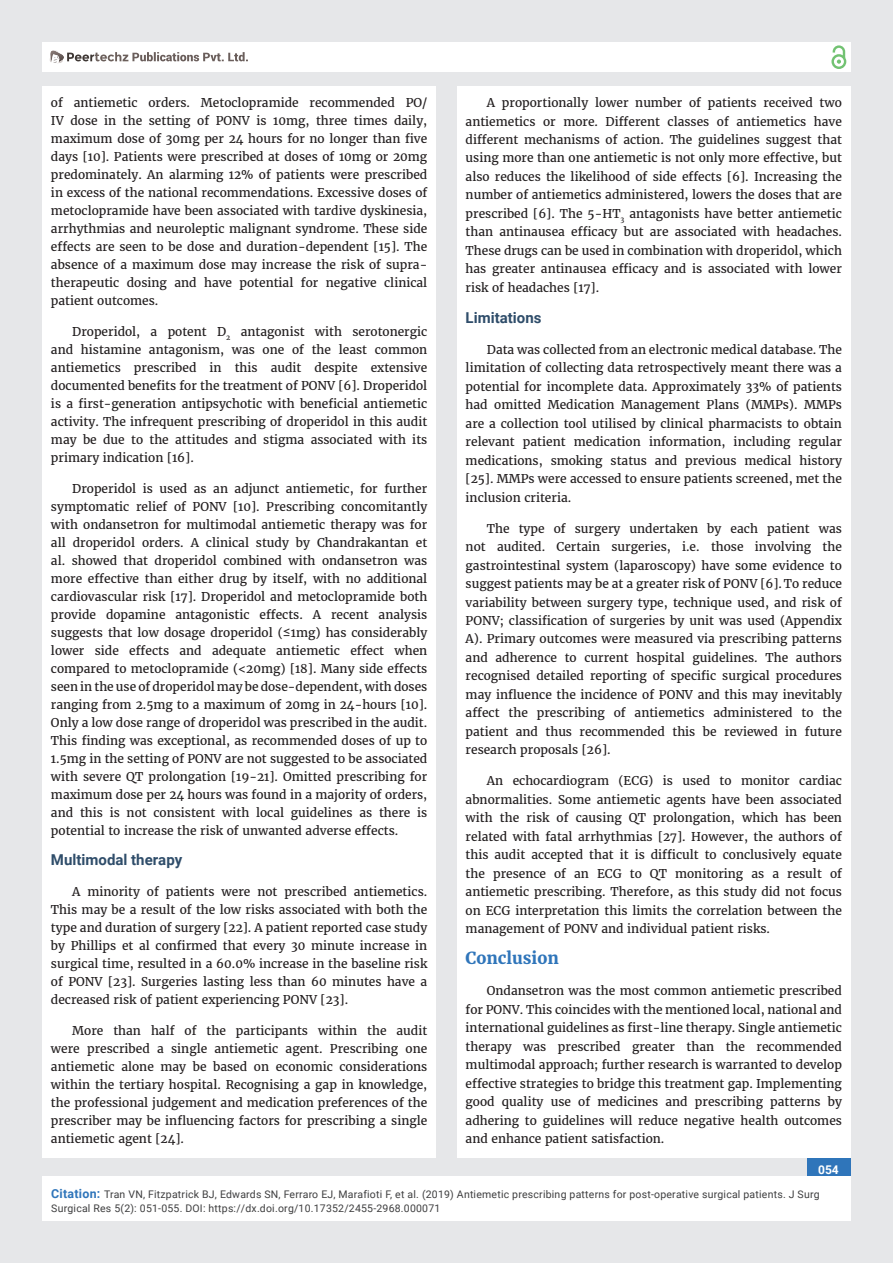
<style>
.page{position:relative;width:893px;height:1263px;background:#e6e7e9}
.page>*{position:absolute;margin:0;border:0;box-sizing:border-box;transform-origin:0 0}
.t1{font:700 16.5px "Merriweather";color:#2f75ba}
.t2{font:700 15px "Roboto";color:#2f4d6a}
.t3{font:12px/18px "Merriweather";color:#231f20;text-align:justify}
.t4{font:700 12px "Roboto";color:#fff}
.t5{font:10.5px/14px "Roboto";letter-spacing:.02em;color:#3e3e3f}
.s1{font-weight:700;font-size:12.45px;color:#2f75ba}
</style>
<div class="page">
<div style="left:42px;top:43px;width:808px;height:29px;background:#fff"></div>
<div style="left:831px;top:54px;width:15px;height:15px;border:2px solid #72c272;border-radius:50%"></div>
<svg style="left:831px;top:45px;width:15px;height:19px"></svg>
<div style="left:807px;top:1158px;width:44px;height:46px;background:#2f75ba"></div>
<svg style="left:49px;top:50px;width:199px;height:14px"></svg>
<div style="left:42px;top:1176px;width:809px;height:44px;background:#fff"></div>
<div style="left:42px;top:87px;width:394px;height:1071px;background:#fff"></div>
<div style="left:457px;top:87px;width:393px;height:1071px;background:#fff"></div>
<p class="t3" style="left:51px;top:94px;width:378px">of antiemetic orders. Metoclopramide recommended PO/ IV dose in the setting of PONV is 10mg, three times daily, maximum dose of 30mg per 24 hours for no longer than five days [10]. Patients were prescribed at doses of 10mg or 20mg predominately. An alarming 12% of patients were prescribed in excess of the national recommendations. Excessive doses of metoclopramide have been associated with tardive dyskinesia, arrhythmias and neuroleptic malignant syndrome. These side effects are seen to be dose and duration-dependent [15]. The absence of a maximum dose may increase the risk of supra&shy;therapeutic dosing and have potential for negative clinical patient outcomes.</p>
<p class="t3" style="left:51px;top:323px;width:378px;text-indent:21px">Droperidol, a potent D<sub>2</sub> antagonist with serotonergic and histamine antagonism, was one of the least common antiemetics prescribed in this audit despite extensive documented benefits for the treatment of PONV [6]. Droperidol is a first-generation antipsychotic with beneficial antiemetic activity. The infrequent prescribing of droperidol in this audit may be due to the attitudes and stigma associated with its primary indication [16].</p>
<p class="t3" style="left:51px;top:479px;width:378px;text-indent:21px">Droperidol is used as an adjunct antiemetic, for further symptomatic relief of PONV [10]. Prescribing concomitantly with ondansetron for multimodal antiemetic therapy was for all droperidol orders. A clinical study by Chandrakantan et al. showed that droperidol combined with ondansetron was more effective than either drug by itself, with no additional cardiovascular risk [17]. Droperidol and metoclopramide both provide dopamine antagonistic effects. A recent analysis suggests that low dosage droperidol (≤1mg) has considerably lower side effects and adequate antiemetic effect when compared to metoclopramide (&lt;20mg) [18]. Many side effects seen in the use of droperidol may be dose-dependent, with doses ranging from 2.5mg to a maximum of 20mg in 24-hours [10].<br>Only a low dose range of droperidol was prescribed in the audit.<br>This finding was exceptional, as recommended doses of up to 1.5mg in the setting of PONV are not suggested to be associated with severe QT prolongation [19-21]. Omitted prescribing for maximum dose per 24 hours was found in a majority of orders, and this is not consistent with local guidelines as there is potential to increase the risk of unwanted adverse effects.</p>
<p class="t2" style="left:51px;top:851px;width:133px">Multimodal therapy</p>
<p class="t3" style="left:51px;top:883px;width:378px;text-indent:21px">A minority of patients were not prescribed antiemetics.<br>This may be a result of the low risks associated with both the type and duration of surgery [22]. A patient reported case study by Phillips et al confirmed that every 30 minute increase in surgical time, resulted in a 60.0% increase in the baseline risk of PONV [23]. Surgeries lasting less than 60 minutes have a decreased risk of patient experiencing PONV [23].</p>
<p class="t3" style="left:51px;top:1022px;width:378px;text-indent:21px">More than half of the participants within the audit were prescribed a single antiemetic agent. Prescribing one antiemetic alone may be based on economic considerations within the tertiary hospital. Recognising a gap in knowledge, the professional judgement and medication preferences of the prescriber may be influencing factors for prescribing a single antiemetic agent [24].</p>
<p class="t3" style="left:466px;top:94px;width:378px;line-height:18.5px;text-indent:21px">A proportionally lower number of patients received two antiemetics or more. Different classes of antiemetics have different mechanisms of action. The guidelines suggest that using more than one antiemetic is not only more effective, but also reduces the likelihood of side effects [6]. Increasing the number of antiemetics administered, lowers the doses that are prescribed [6]. The 5-HT<sub>3</sub> antagonists have better antiemetic than antinausea efficacy but are associated with headaches.<br>These drugs can be used in combination with droperidol, which has greater antinausea efficacy and is associated with lower risk of headaches [17].</p>
<p class="t2" style="left:466px;top:309px;width:77px">Limitations</p>
<p class="t3" style="left:466px;top:340px;width:378px;line-height:18.5px;text-indent:21px">Data was collected from an electronic medical database. The limitation of collecting data retrospectively meant there was a potential for incomplete data. Approximately 33% of patients had omitted Medication Management Plans (MMPs). MMPs are a collection tool utilised by clinical pharmacists to obtain relevant patient medication information, including regular medications, smoking status and previous medical history [25]. MMPs were accessed to ensure patients screened, met the inclusion criteria.</p>
<p class="t3" style="left:466px;top:519px;width:378px;line-height:18.5px;text-indent:21px">The type of surgery undertaken by each patient was not audited. Certain surgeries, i.e. those involving the gastrointestinal system (laparoscopy) have some evidence to suggest patients may be at a greater risk of PONV [6].To reduce variability between surgery type, technique used, and risk of PONV; classification of surgeries by unit was used (Appendix A). Primary outcomes were measured via prescribing patterns and adherence to current hospital guidelines. The authors recognised detailed reporting of specific surgical procedures may influence the incidence of PONV and this may inevitably affect the prescribing of antiemetics administered to the patient and thus recommended this be reviewed in future research proposals [26].</p>
<p class="t3" style="left:466px;top:772px;width:378px;line-height:18.5px;text-indent:21px">An echocardiogram (ECG) is used to monitor cardiac abnormalities. Some antiemetic agents have been associated with the risk of causing QT prolongation, which has been related with fatal arrhythmias [27]. However, the authors of this audit accepted that it is difficult to conclusively equate the presence of an ECG to QT monitoring as a result of antiemetic prescribing. Therefore, as this study did not focus on ECG interpretation this limits the correlation between the management of PONV and individual patient risks.</p>
<h1 class="t1" style="left:466px;top:948px;width:95px">Conclusion</h1>
<p class="t3" style="left:466px;top:982px;width:378px;line-height:18.5px;text-indent:21px">Ondansetron was the most common antiemetic prescribed for PONV. This coincides with the mentioned local, national and international guidelines as first-line therapy. Single antiemetic therapy was prescribed greater than the recommended multimodal approach; further research is warranted to develop effective strategies to bridge this treatment gap. Implementing good quality use of medicines and prescribing patterns by adhering to guidelines will reduce negative health outcomes and enhance patient satisfaction.</p>
<p class="t4" style="left:818px;top:1163px;width:22px">054</p>
<p class="t5" style="left:51px;top:1187px;width:770px"><span class="s1">Citation:</span> Tran VN, Fitzpatrick BJ, Edwards SN, Ferraro EJ, Marafioti F, et al. (2019) Antiemetic prescribing patterns for post-operative surgical patients. J Surg<br>Surgical Res 5(2): 051-055. DOI: https://dx.doi.org/10.17352/2455-2968.000071</p>
</div>
